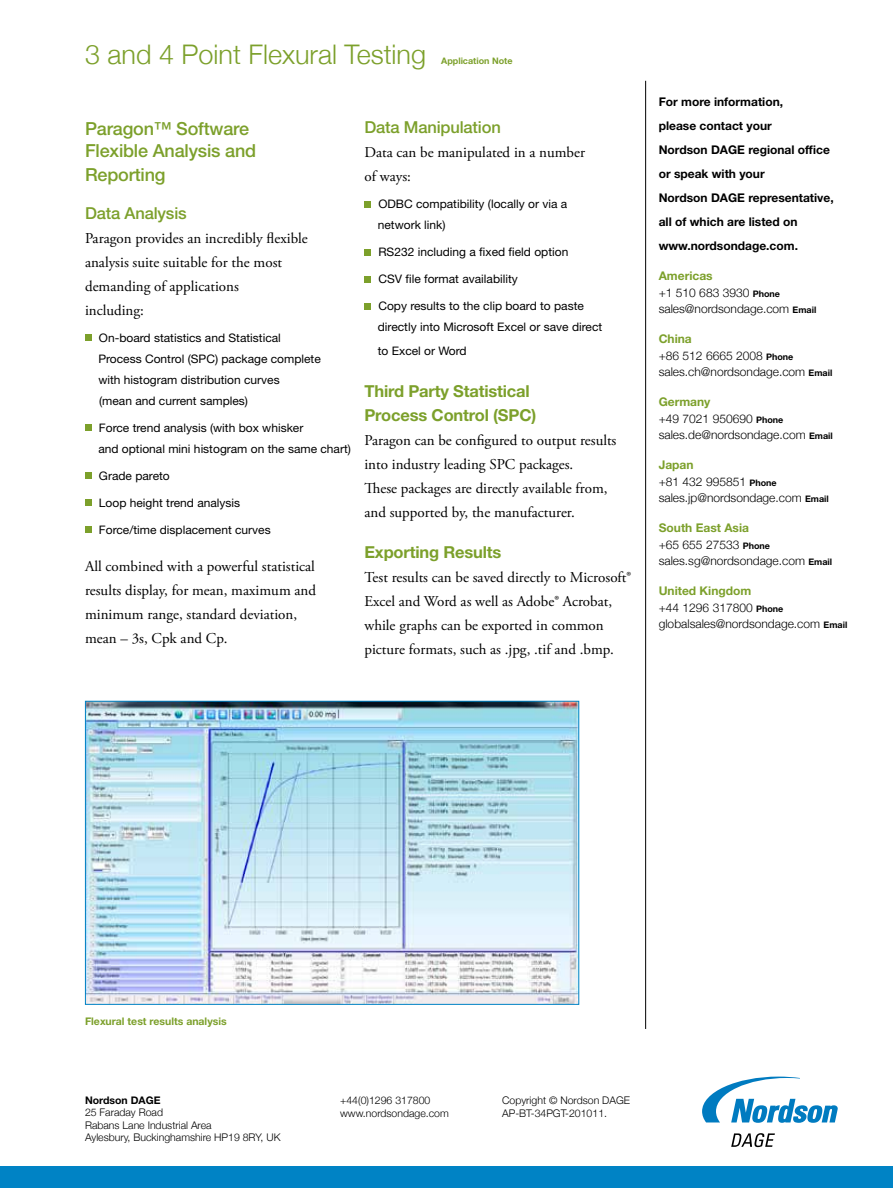
<style>
.page{position:relative;width:893px;height:1188px;background:#fff}
.page>*{position:absolute;margin:0;border:0;box-sizing:border-box;transform-origin:0 0}
.t1{font:300 27px "Helvetica Neue";color:#7ca02b}
.t2{font:500 18px/23.2px "Helvetica Neue LT Std";letter-spacing:-.01em;color:#7ca02b}
.t3{font:700 16.5px/24px "Helvetica Neue LT Std";letter-spacing:-.01em;color:#7ca02b}
.t4{font:500 16.5px "Helvetica Neue LT Std";letter-spacing:-.01em;color:#7ca02b}
.t5{font:15px/24px "Adobe Garamond Pro";color:#000}
.t6{font:300 12px/16.5px "Helvetica Neue";color:#000}
.t7{font:700 12px/24px "Helvetica Neue LT Std";color:#000}
.t8{font:700 12px "Helvetica Neue LT Std";color:#7ca02b}
.t9{font:11.7px/21px "Helvetica Neue LT Std";color:#000}
.t10{font:300 10.5px/12.6px "Helvetica Neue";color:#000}
.t11{font:700 10.5px "Helvetica Neue LT Std";color:#7ca02b}
.t12{font:700 10.5px "Helvetica Neue LT Std";color:#000}
.t13{font:700 9px "Helvetica Neue LT Std";color:#7ca02b}
.s1{font-family:"Helvetica Neue LT Std";font-weight:700;font-size:9px}
</style>
<div class="page">
<div style="left:0;top:1167px;width:893px;height:21px;background:#0083c5"></div>
<svg style="left:731px;top:1133px;width:44px;height:14px"></svg>
<svg style="left:702px;top:1077px;width:136px;height:46px"></svg>
<hr style="left:645px;top:81px;width:1px;height:948px;background:#000">
<div style="left:364px;top:201px;width:7px;height:6px;background:#7ca02b"></div>
<div style="left:364px;top:249px;width:7px;height:6px;background:#7ca02b"></div>
<div style="left:364px;top:276px;width:7px;height:6px;background:#7ca02b"></div>
<div style="left:364px;top:303px;width:7px;height:6px;background:#7ca02b"></div>
<svg style="left:85px;top:334px;width:6px;height:6px"></svg>
<svg style="left:85px;top:424px;width:6px;height:6px"></svg>
<svg style="left:85px;top:472px;width:6px;height:6px"></svg>
<svg style="left:85px;top:499px;width:6px;height:6px"></svg>
<svg style="left:85px;top:526px;width:6px;height:6px"></svg>
<img style="left:87px;top:703px;width:490px;height:300px">
<div style="left:85px;top:701px;width:494px;height:304px;border:1px solid #0083c5"></div>
<h1 class="t1" style="left:85px;top:38px;width:343px">3 and 4 Point Flexural Testing</h1>
<p class="t13" style="left:441px;top:56px;width:73px">Application Note</p>
<p class="t2" style="left:85px;top:116px;width:173px">Paragon™ Software<br>Flexible Analysis and<br>Reporting</p>
<p class="t4" style="left:85px;top:203px;width:103px">Data Analysis</p>
<p class="t5" style="left:85px;top:226px;width:224px">Paragon provides an incredibly flexible analysis suite suitable for the most demanding of applications<br>including:</p>
<p class="t9" style="left:98px;top:327px;width:224px">On-board statistics and Statistical Process Control (SPC) package complete with histogram distribution curves<br>(mean and current samples)</p>
<p class="t9" style="left:98px;top:417px;width:254px">Force trend analysis (with box whisker<br>and optional mini histogram on the same chart)</p>
<p class="t9" style="left:99px;top:465px;width:72px">Grade pareto</p>
<p class="t9" style="left:99px;top:492px;width:143px">Loop height trend analysis</p>
<p class="t9" style="left:99px;top:519px;width:173px">Force/time displacement curves</p>
<p class="t5" style="left:85px;top:555px;width:233px">All combined with a powerful statistical results display, for mean, maximum and minimum range, standard deviation, mean – 3s, Cpk and Cp.</p>
<p class="t4" style="left:364px;top:118px;width:138px">Data Manipulation</p>
<p class="t5" style="left:364px;top:141px;width:222px">Data can be manipulated in a number of ways:</p>
<p class="t9" style="left:378px;top:194px;width:191px">ODBC compatibility (locally or via a network link)</p>
<p class="t9" style="left:378px;top:242px;width:192px">RS232 including a fixed field option</p>
<p class="t9" style="left:378px;top:269px;width:141px">CSV file format availability</p>
<p class="t9" style="left:378px;top:296px;width:226px">Copy results to the clip board to paste directly into Microsoft Excel or save direct</p>
<p class="t9" style="left:378px;top:341px;width:90px">to Excel or Word</p>
<p class="t3" style="left:364px;top:378px;width:173px">Third Party Statistical<br>Process Control (SPC)</p>
<p class="t5" style="left:364px;top:428px;width:254px">Paragon can be configured to output results into industry leading SPC packages.<br>These packages are directly available from, and supported by, the manufacturer.</p>
<p class="t3" style="left:364px;top:539px;width:138px">Exporting Results</p>
<p class="t5" style="left:364px;top:565px;width:268px">Test results can be saved directly to Microsoft® Excel and Word as well as Adobe® Acrobat, while graphs can be exported in common picture formats, such as .jpg, .tif and .bmp.</p>
<p class="t7" style="left:659px;top:90px;width:176px">For more information,<br>please contact your<br>Nordson DAGE regional office or speak with your<br>Nordson DAGE representative, all of which are listed on www.nordsondage.com.</p>
<p class="t8" style="left:659px;top:269px;width:55px">Americas</p>
<p class="t6" style="left:659px;top:284px;width:159px">+1 510 683 3930 <span class="s1">Phone </span>sales@nordsondage.com <span class="s1">Email</span></p>
<p class="t8" style="left:659px;top:332px;width:35px">China</p>
<p class="t6" style="left:659px;top:347px;width:175px">+86 512 6665 2008 <span class="s1">Phone </span>sales.ch@nordsondage.com <span class="s1">Email</span></p>
<p class="t8" style="left:659px;top:395px;width:53px">Germany</p>
<p class="t6" style="left:659px;top:410px;width:176px">+49 7021 950690 <span class="s1">Phone </span>sales.de@nordsondage.com <span class="s1">Email</span></p>
<p class="t8" style="left:659px;top:458px;width:36px">Japan</p>
<p class="t6" style="left:659px;top:473px;width:172px">+81 432 995851 <span class="s1">Phone </span>sales.jp@nordsondage.com <span class="s1">Email</span></p>
<p class="t8" style="left:659px;top:521px;width:92px">South East Asia</p>
<p class="t6" style="left:659px;top:536px;width:175px">+65 655 27533 <span class="s1">Phone </span>sales.sg@nordsondage.com <span class="s1">Email</span></p>
<p class="t8" style="left:659px;top:584px;width:94px">United Kingdom</p>
<p class="t6" style="left:659px;top:599px;width:190px">+44 1296 317800 <span class="s1">Phone </span>globalsales@nordsondage.com <span class="s1">Email</span></p>
<p class="t11" style="left:85px;top:1015px;width:143px">Flexural test results analysis</p>
<p class="t12" style="left:85px;top:1093px;width:77px">Nordson DAGE</p>
<p class="t10" style="left:85px;top:1106px;width:197px">25 Faraday Road<br>Rabans Lane Industrial Area<br>Aylesbury, Buckinghamshire HP19 8RY, UK</p>
<p class="t10" style="left:340px;top:1094px;width:92px">+44(0)1296 317800</p>
<p class="t10" style="left:502px;top:1094px;width:129px">Copyright © Nordson DAGE</p>
<p class="t10" style="left:340px;top:1107px;width:110px">www.nordsondage.com</p>
<p class="t10" style="left:502px;top:1107px;width:106px">AP-BT-34PGT-201011.</p>
</div>
